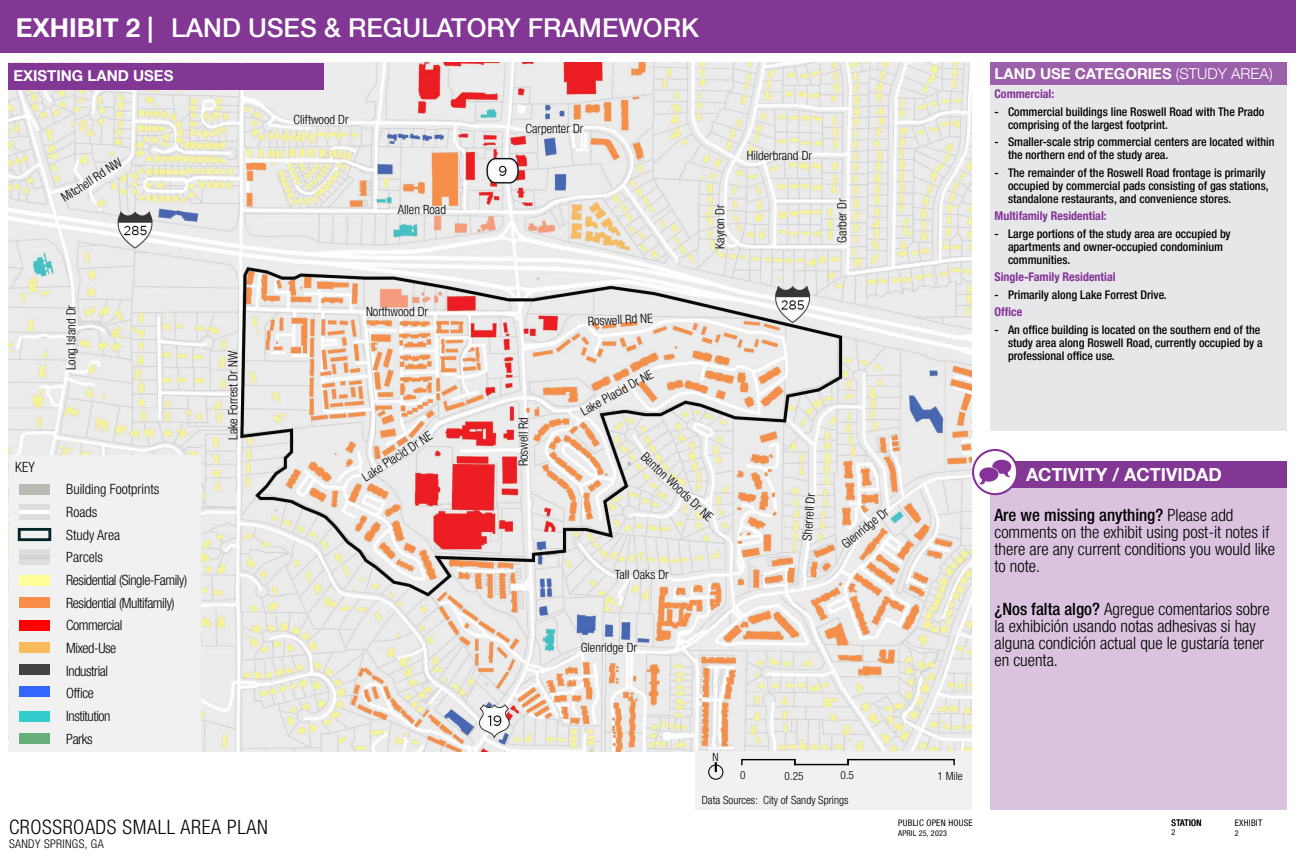
<style>
.page{position:relative;width:1296px;height:864px;background:#fff}
.page>*{position:absolute;margin:0;border:0;box-sizing:border-box;transform-origin:0 0}
.t1{font:500 26px "Helvetica Neue LT Com";color:#fff}
.t2{font:700 26px "Helvetica Neue LT Com";color:#fff}
.t3{font:300 condensed 20px "Helvetica Neue LT Com";letter-spacing:.03em;color:#000007}
.t4{font:700 18px "Helvetica Neue LT Com";color:#fff}
.t5{font:300 condensed 17px/17px "Helvetica Neue LT Com";color:#000}
.t6{font:700 15px "Helvetica Neue LT Com";color:#fff}
.t7{font:300 condensed 14.15px/22.7px "Helvetica Neue LT Com";letter-spacing:-.03em;color:#000}
.t8{font:300 condensed 12.75px "Helvetica Neue LT Com";color:#000}
.t9{font:500 condensed 12px/13px "Helvetica Neue LT Com";color:#000}
.t10{font:700 condensed 12px "Helvetica Neue LT Com";color:#863399}
.t11{font:300 condensed 12px "Helvetica Neue LT Com";letter-spacing:.03em;color:#000007}
.t12{font:300 condensed 11.35px "Helvetica Neue LT Com";color:#000}
.t13{font:condensed 9px "Helvetica Neue LT Com";letter-spacing:.03em;color:#000007}
.t14{font:condensed 8px "Helvetica Neue LT Com";letter-spacing:.03em;color:#000007}
.s1{font-weight:300}
.s2{font-weight:500}
</style>
<div class="page">
<div style="left:0;top:0;width:1296px;height:53px;background:#833795"></div>
<div style="left:990px;top:488px;width:297px;height:322px;background:#dac3df"></div>
<div style="left:990px;top:63px;width:297px;height:22px;background:#9c5faa"></div>
<div style="left:990px;top:461px;width:297px;height:27px;background:#833795"></div>
<div style="left:990px;top:85px;width:297px;height:346px;background:#e6e7e8"></div>
<svg style="left:973px;top:450px;width:44px;height:44px"></svg>
<div style="left:972px;top:449px;width:46px;height:46px;border:2px solid #863399;border-radius:50%"></div>
<svg style="left:979px;top:460px;width:32px;height:24px"></svg>
<img style="left:9px;top:63px;width:963px;height:688px">
<div style="left:9px;top:455px;width:191px;height:296px;background:#f1f1f2"></div>
<div style="left:19px;top:485px;width:31px;height:10px;background:#b9bab4"></div>
<div style="left:18px;top:528px;width:33px;height:13px;border:3px solid #042527"></div>
<div style="left:19px;top:504px;width:31px;height:16px;background:#dcddde"></div>
<hr style="left:19px;top:510px;width:31px;height:4px;background:#fff">
<div style="left:19px;top:575px;width:31px;height:11px;background:#ff9"></div>
<div style="left:19px;top:549px;width:31px;height:16px;background:#dcddde"></div>
<hr style="left:19px;top:555px;width:31px;height:4px;background:#d3d3d3">
<div style="left:19px;top:597px;width:31px;height:11px;background:#f78f4a"></div>
<div style="left:19px;top:642px;width:31px;height:11px;background:#fabb5c"></div>
<div style="left:19px;top:664px;width:31px;height:11px;background:#424242"></div>
<div style="left:19px;top:620px;width:31px;height:10px;background:#f00"></div>
<div style="left:19px;top:686px;width:31px;height:10px;background:#36f"></div>
<div style="left:19px;top:711px;width:31px;height:10px;background:#3cc"></div>
<div style="left:19px;top:734px;width:31px;height:10px;background:#66af7a"></div>
<div style="left:695px;top:790px;width:277px;height:20px;background:#f1f1f2"></div>
<div style="left:695px;top:751px;width:277px;height:39px;background:#f1f1f2"></div>
<div style="left:708px;top:765px;width:15px;height:15px;border:1px solid #000;border-radius:50%"></div>
<svg style="left:715px;top:762px;width:2px;height:10px"></svg>
<svg style="left:741px;top:758px;width:214px;height:8px"></svg>
<div style="left:9px;top:63px;width:315px;height:27px;background:#833795"></div>
<h1 class="t2" style="left:16px;top:11px;width:139px">EXHIBIT 2 |</h1>
<h1 class="t1" style="left:171px;top:12px;width:529px">LAND USES &amp; REGULATORY FRAMEWORK</h1>
<p class="t6" style="left:13px;top:67px;width:162px">EXISTING LAND USES</p>
<p class="t8" style="left:58px;top:192px;width:71px;rotate:-33deg">Mitchell Rd NW</p>
<p class="t8" style="left:64px;top:370px;width:67px;rotate:-90deg">Long Island Dr</p>
<p class="t7" style="left:15px;top:455px;width:21px">KEY</p>
<p class="t7" style="left:66px;top:478px;width:122px">Building Footprints<br>Roads<br>Study Area<br>Parcels<br>Residential (Single-Family)<br>Residential (Multifamily)<br>Commercial<br>Mixed-Use<br>Industrial<br>Office<br>Institution<br>Parks</p>
<p class="t8" style="left:226px;top:440px;width:90px;rotate:-90deg">Lake Forrest Dr NW</p>
<p class="t8" style="left:294px;top:112px;width:57px">Cliftwood Dr</p>
<p class="t8" style="left:398px;top:202px;width:50px">Allen Road</p>
<p class="t8" style="left:366px;top:304px;width:64px">Northwood Dr</p>
<p class="t8" style="left:359px;top:472px;width:82px;rotate:-33deg">Lake Placid Dr NE</p>
<p class="t8" style="left:526px;top:122px;width:59px">Carpenter Dr</p>
<p class="t8" style="left:587px;top:314px;width:67px;rotate:-3deg">Roswell Rd NE</p>
<p class="t8" style="left:747px;top:148px;width:67px">Hilderbrand Dr</p>
<p class="t8" style="left:713px;top:249px;width:46px;rotate:-90deg">Kayron Dr</p>
<p class="t8" style="left:835px;top:243px;width:45px;rotate:-90deg">Garber Dr</p>
<p class="t8" style="left:516px;top:466px;width:51px;rotate:-90deg">Roswell Rd</p>
<p class="t8" style="left:578px;top:406px;width:82px;rotate:-29deg">Lake Placid Dr NE</p>
<p class="t8" style="left:648px;top:449px;width:95px;rotate:43deg">Benton Woods Dr NE</p>
<p class="t8" style="left:615px;top:568px;width:56px">Tall Oaks Dr</p>
<p class="t8" style="left:581px;top:640px;width:58px">Glenridge Dr</p>
<p class="t8" style="left:800px;top:540px;width:49px;rotate:-85deg">Sherrell Dr</p>
<p class="t8" style="left:839px;top:540px;width:58px;rotate:-39deg">Glenridge Dr</p>
<p class="t12" style="left:713px;top:751px;width:8px">N</p>
<p class="t12" style="left:740px;top:768px;width:7px">0</p>
<p class="t12" style="left:785px;top:769px;width:21px">0.25</p>
<p class="t12" style="left:840px;top:769px;width:15px">0.5</p>
<p class="t12" style="left:938px;top:769px;width:26px">1 Mile</p>
<p class="t12" style="left:702px;top:793px;width:148px">Data Sources: City of Sandy Springs</p>
<h2 class="t3" style="left:9px;top:815px;width:260px">CROSSROADS SMALL AREA PLAN</h2>
<p class="t14" style="left:898px;top:828px;width:50px">APRIL 25, 2023</p>
<p class="t11" style="left:9px;top:837px;width:96px">SANDY SPRINGS, GA</p>
<p class="t13" style="left:898px;top:818px;width:76px">PUBLIC OPEN HOUSE</p>
<p class="t6" style="left:995px;top:64px;width:280px">LAND USE CATEGORIES <span class="s1">(STUDY AREA)</span></p>
<p class="t10" style="left:994px;top:87px;width:61px">Commercial:</p>
<p class="t9" style="left:1008px;top:105px;width:258px;text-indent:-14px">- Commercial buildings line Roswell Road with The Prado comprising of the largest footprint.</p>
<p class="t9" style="left:1008px;top:135px;width:268px;text-indent:-14px">- Smaller-scale strip commercial centers are located within the northern end of the study area.</p>
<p class="t9" style="left:1008px;top:166px;width:262px;text-indent:-14px">- The remainder of the Roswell Road frontage is primarily occupied by commercial pads consisting of gas stations, standalone restaurants, and convenience stores.</p>
<p class="t10" style="left:994px;top:209px;width:114px">Multifamily Residential:</p>
<p class="t9" style="left:1008px;top:227px;width:224px;text-indent:-14px">- Large portions of the study area are occupied by apartments and owner-occupied condominium communities.</p>
<p class="t10" style="left:994px;top:270px;width:123px">Single-Family Residential</p>
<p class="t9" style="left:994px;top:288px;width:174px">- Primarily along Lake Forrest Drive.</p>
<p class="t10" style="left:994px;top:305px;width:29px">Office</p>
<p class="t9" style="left:1008px;top:323px;width:256px;text-indent:-14px">- An office building is located on the southern end of the study area along Roswell Road, currently occupied by a professional office use.</p>
<h3 class="t4" style="left:1026px;top:464px;width:197px">ACTIVITY / ACTIVIDAD</h3>
<h3 class="t5" style="left:994px;top:506px;width:282px"><span class="s2">Are we missing anything?</span> Please add comments on the exhibit using post-it notes if there are any current conditions you would like to note.</h3>
<h3 class="t5" style="left:994px;top:600px;width:277px"><span class="s2">¿Nos falta algo?</span> Agregue comentarios sobre la exhibición usando notas adhesivas si hay alguna condición actual que le gustaría tener en cuenta.</h3>
<p class="t13" style="left:1172px;top:818px;width:31px">STATION</p>
<p class="t14" style="left:1172px;top:828px;width:5px">2</p>
<p class="t13" style="left:1235px;top:818px;width:29px">EXHIBIT</p>
<p class="t14" style="left:1235px;top:828px;width:5px">2</p>
</div>
